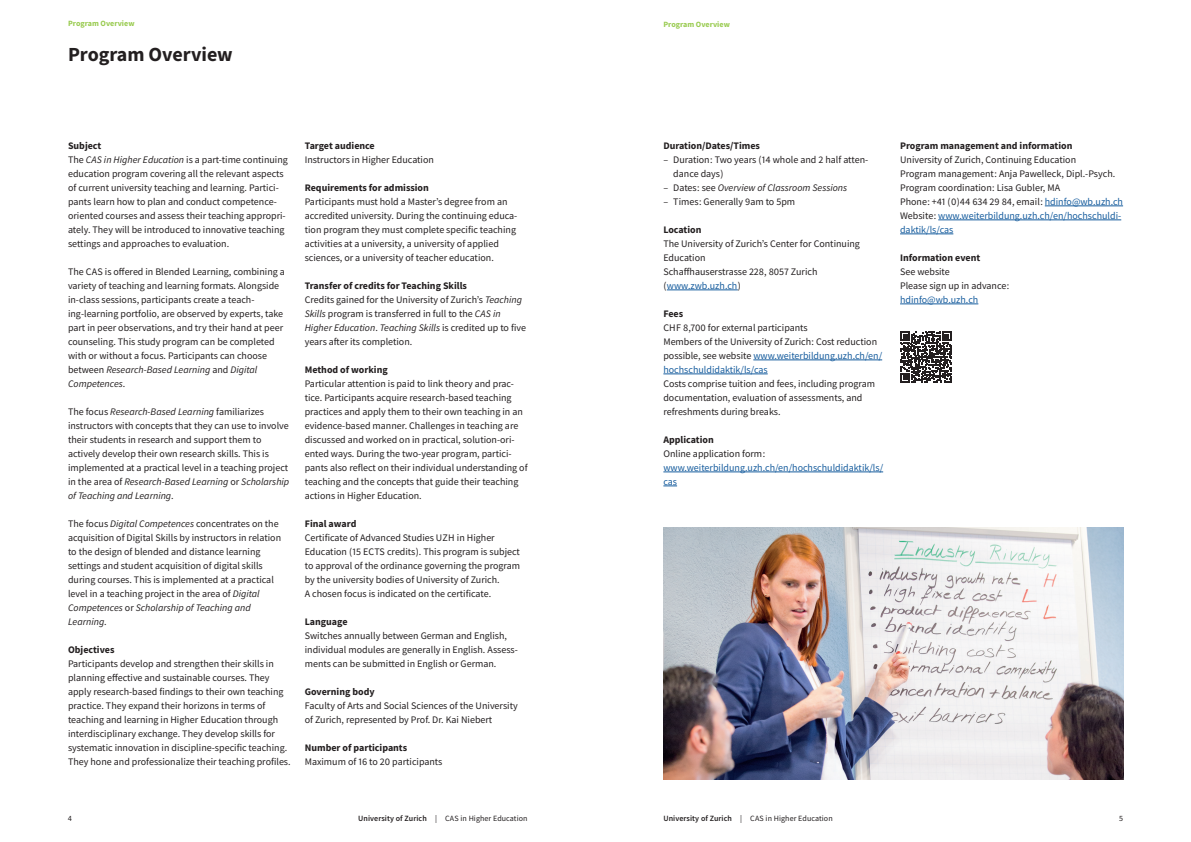
<style>
.page{position:relative;width:1191px;height:842px;background:#fff}
.page>*{position:absolute;margin:0;border:0;box-sizing:border-box;transform-origin:0 0}
._31__Titel{font:700 20px "Source Sans Pro";color:#231f20}
._11__Grundschrift{font:10px/14px "Source Sans Pro";color:#231f20}
._12__Grundschrift_Fett{font:700 10px "Source Sans Pro";color:#231f20}
._12__Grundschrift_Fett-2{font:10px/14px "Source Sans Pro";color:#231f20}
._11__Grundschrift-2{font:10px/14px "Source Sans Pro";color:#175d9e}
.t1{font:italic 10px "Source Sans Pro";color:#231f20}
._11__Grundschrift-3{font:700 10px "Source Sans Pro";color:#231f20}
.t2{font:8px "Source Sans Pro";letter-spacing:.01em;color:#231f20}
.Kolumnentitel{font:700 8px "Source Sans Pro";letter-spacing:.005em;color:#99cb50}
.s1{font-style:italic}
.s2{font-style:normal}
.s3{color:#231f20}
.s4{color:#175d9e}
.s5{font-weight:600}
</style>
<div class="page">
<hr style="left:667px;top:290px;width:71px;height:1px;background:#175d9e">
<hr style="left:753px;top:360px;width:129px;height:1px;background:#175d9e">
<hr style="left:663px;top:374px;width:104px;height:1px;background:#175d9e">
<hr style="left:663px;top:472px;width:220px;height:1px;background:#175d9e">
<svg style="left:663px;top:486px;width:14px;height:1px"></svg>
<hr style="left:1044px;top:206px;width:79px;height:1px;background:#175d9e">
<hr style="left:938px;top:220px;width:183px;height:1px;background:#175d9e">
<hr style="left:900px;top:234px;width:53px;height:1px;background:#175d9e">
<hr style="left:900px;top:304px;width:78px;height:1px;background:#175d9e">
<img style="left:663px;top:527px;width:460px;height:252px">
<svg style="left:900px;top:331px;width:51px;height:51px"></svg>
<p class="Kolumnentitel" style="left:68px;top:18px;width:68px">Program Overview</p>
<p class="_31__Titel" style="left:68px;top:40px;width:166px">Program Overview</p>
<p class="_12__Grundschrift_Fett" style="left:68px;top:139px;width:35px">Subject</p>
<p class="_11__Grundschrift" style="left:68px;top:153px;width:221px">The <span class="s1">CAS in Higher Education</span> is a part-time continuing education program covering all the relevant aspects of current university teaching and learning. Partici&shy;pants learn how to plan and conduct competence-</p>
<p class="_11__Grundschrift" style="left:68px;top:209px;width:219px;text-align:justify">oriented courses and assess their teaching appropri&shy;ately. They will be introduced to innovative teaching settings and approaches to evaluation.</p>
<p class="_11__Grundschrift" style="left:68px;top:265px;width:218px">The CAS is offered in Blended Learning, combining a variety of teaching and learning formats. Alongside in-class sessions, participants create a teach&shy;ing-learning portfolio, are observed by experts, take part in peer observations, and try their hand at peer counseling. This study program can be completed with or without a focus. Participants can choose between <span class="s1">Research-Based Learning</span> and <span class="s1">Digital Competences</span>.</p>
<p class="_11__Grundschrift" style="left:68px;top:405px;width:223px">The focus <span class="s1">Research-Based Learning</span> familiarizes instructors with concepts that they can use to involve their students in research and support them to actively develop their own research skills. This is implemented at a practical level in a teaching project in the area of <span class="s1">Research-Based Learning</span> or <span class="s1">Scholarship of Teaching and Learning</span>.</p>
<p class="_11__Grundschrift" style="left:68px;top:517px;width:215px">The focus <span class="s1">Digital Competences</span> concentrates on the acquisition of Digital Skills by instructors in relation to the design of blended and distance learning settings and student acquisition of digital skills during courses. This is implemented at a practical level in a teaching project in the area of <span class="s1">Digital Competences</span> or <span class="s1">Scholarship of Teaching and Learning</span>.</p>
<p class="_12__Grundschrift_Fett" style="left:68px;top:643px;width:48px">Objectives</p>
<p class="_11__Grundschrift" style="left:68px;top:657px;width:224px">Participants develop and strengthen their skills in planning effective and sustainable courses. They apply research-based findings to their own teaching practice. They expand their horizons in terms of teaching and learning in Higher Education through interdisciplinary exchange. They develop skills for systematic innovation in discipline-specific teaching.<br>They hone and professionalize their teaching profiles.</p>
<p class="_12__Grundschrift_Fett" style="left:305px;top:139px;width:72px">Target audience</p>
<p class="_11__Grundschrift" style="left:305px;top:153px;width:131px">Instructors in Higher Education</p>
<p class="_12__Grundschrift_Fett" style="left:305px;top:181px;width:126px">Requirements for admission</p>
<p class="_11__Grundschrift" style="left:305px;top:195px;width:214px">Participants must hold a Master’s degree from an accredited university. During the continuing educa&shy;tion program they must complete specific teaching activities at a university, a university of applied sciences, or a university of teacher education.</p>
<p class="_12__Grundschrift_Fett" style="left:305px;top:279px;width:164px">Transfer of credits for Teaching Skills</p>
<p class="_11__Grundschrift" style="left:305px;top:293px;width:223px">Credits gained for the University of Zurich’s <span class="s1">Teaching Skills</span> program is transferred in full to the <span class="s1">CAS in Higher Education</span>. <span class="s1">Teaching Skills</span> is credited up to five years after its completion.</p>
<p class="_12__Grundschrift_Fett" style="left:305px;top:363px;width:84px">Method of working</p>
<p class="_11__Grundschrift" style="left:305px;top:377px;width:224px">Particular attention is paid to link theory and prac&shy;tice. Participants acquire research-based teaching practices and apply them to their own teaching in an evidence-based manner. Challenges in teaching are discussed and worked on in practical, solution-ori&shy;ented ways. During the two-year program, partici&shy;pants also reflect on their individual understanding of teaching and the concepts that guide their teaching actions in Higher Education.</p>
<p class="_12__Grundschrift_Fett" style="left:305px;top:517px;width:53px">Final award</p>
<p class="_12__Grundschrift_Fett-2" style="left:305px;top:531px;width:217px">Certificate of Advanced Studies UZH in Higher Education (15 ECTS credits). This program is subject to approval of the ordinance governing the program by the university bodies of University of Zurich.</p>
<p class="_12__Grundschrift_Fett-2" style="left:305px;top:587px;width:188px">A chosen focus is indicated on the certificate.</p>
<p class="_12__Grundschrift_Fett" style="left:305px;top:615px;width:44px">Language</p>
<p class="_11__Grundschrift" style="left:305px;top:629px;width:215px">Switches annually between German and English, individual modules are generally in English. Assess&shy;ments can be submitted in English or German.</p>
<p class="_12__Grundschrift_Fett" style="left:305px;top:685px;width:71px">Governing body</p>
<p class="_11__Grundschrift" style="left:305px;top:699px;width:214px">Faculty of Arts and Social Sciences of the University of Zurich, represented by Prof. Dr. Kai Niebert</p>
<p class="_12__Grundschrift_Fett" style="left:305px;top:741px;width:104px">Number of participants</p>
<p class="_11__Grundschrift" style="left:305px;top:755px;width:139px">Maximum of 16 to 20 participants</p>
<p class="Kolumnentitel" style="left:663px;top:18px;width:68px">Program Overview</p>
<p class="_12__Grundschrift_Fett" style="left:663px;top:139px;width:98px">Duration/Dates/Times</p>
<p class="_11__Grundschrift" style="left:673px;top:153px;width:196px;text-indent:-10px">– Duration: Two years (14 whole and 2 half atten&shy;dance days)</p>
<p class="t1" style="left:663px;top:182px;width:185px"><span class="s2">– Dates: see</span> Overview of Classroom Sessions</p>
<p class="_11__Grundschrift" style="left:663px;top:195px;width:133px">– Times: Generally 9am to 5pm</p>
<p class="_12__Grundschrift_Fett" style="left:663px;top:223px;width:40px">Location</p>
<p class="_11__Grundschrift" style="left:663px;top:237px;width:198px">The University of Zurich’s Center for Continuing<br>Education</p>
<p class="_11__Grundschrift" style="left:663px;top:265px;width:156px">Schaffhauserstrasse 228, 8057 Zurich</p>
<p class="_11__Grundschrift-2" style="left:663px;top:279px;width:79px"><span class="s3">(</span>www.zwb.uzh.ch<span class="s3">)</span></p>
<p class="_12__Grundschrift_Fett" style="left:663px;top:307px;width:21px">Fees</p>
<p class="_11__Grundschrift" style="left:663px;top:321px;width:146px">CHF 8,700 for external participants</p>
<p class="_11__Grundschrift" style="left:663px;top:335px;width:220px">Members of the University of Zurich: Cost reduction possible, see website <span class="s4">www.weiterbildung.uzh.ch/en/ hochschuldidaktik/ls/cas</span></p>
<p class="_11__Grundschrift" style="left:663px;top:377px;width:213px">Costs comprise tuition and fees, including program documentation, evaluation of assessments, and refreshments during breaks.</p>
<p class="_11__Grundschrift-3" style="left:663px;top:433px;width:52px">Application</p>
<p class="_11__Grundschrift" style="left:663px;top:447px;width:103px">Online application form:</p>
<p class="_11__Grundschrift-2" style="left:663px;top:461px;width:221px">www.weiterbildung.uzh.ch/en/hochschuldidaktik/ls/ cas</p>
<p class="_12__Grundschrift_Fett" style="left:900px;top:139px;width:174px">Program management and information</p>
<p class="_11__Grundschrift" style="left:900px;top:153px;width:178px">University of Zurich, Continuing Education</p>
<p class="_11__Grundschrift" style="left:900px;top:167px;width:217px">Program management: Anja Pawelleck, Dipl.-Psych.</p>
<p class="_11__Grundschrift" style="left:900px;top:181px;width:161px">Program coordination: Lisa Gubler, MA</p>
<p class="_11__Grundschrift" style="left:900px;top:195px;width:224px">Phone: +41 (0)44 634 29 84, email: <span class="s4">hdinfo@wb.uzh.ch</span></p>
<p class="_11__Grundschrift-2" style="left:900px;top:209px;width:223px"><span class="s3">Website:</span> www.weiterbildung.uzh.ch/en/hochschuldi&shy;daktik/ls/cas</p>
<p class="_12__Grundschrift_Fett" style="left:900px;top:251px;width:82px">Information event</p>
<p class="_11__Grundschrift" style="left:900px;top:265px;width:51px">See website</p>
<p class="_11__Grundschrift" style="left:900px;top:279px;width:111px">Please sign up in advance:</p>
<p class="_11__Grundschrift-2" style="left:900px;top:293px;width:80px">hdinfo@wb.uzh.ch</p>
<p class="t2" style="left:68px;top:814px;width:6px">4</p>
<p class="t2" style="left:358px;top:814px;width:171px"><span class="s5">University of Zurich</span> | CAS in Higher Education</p>
<p class="t2" style="left:663px;top:814px;width:171px"><span class="s5">University of Zurich</span> | CAS in Higher Education</p>
<p class="t2" style="left:1119px;top:814px;width:5px">5</p>
</div>
